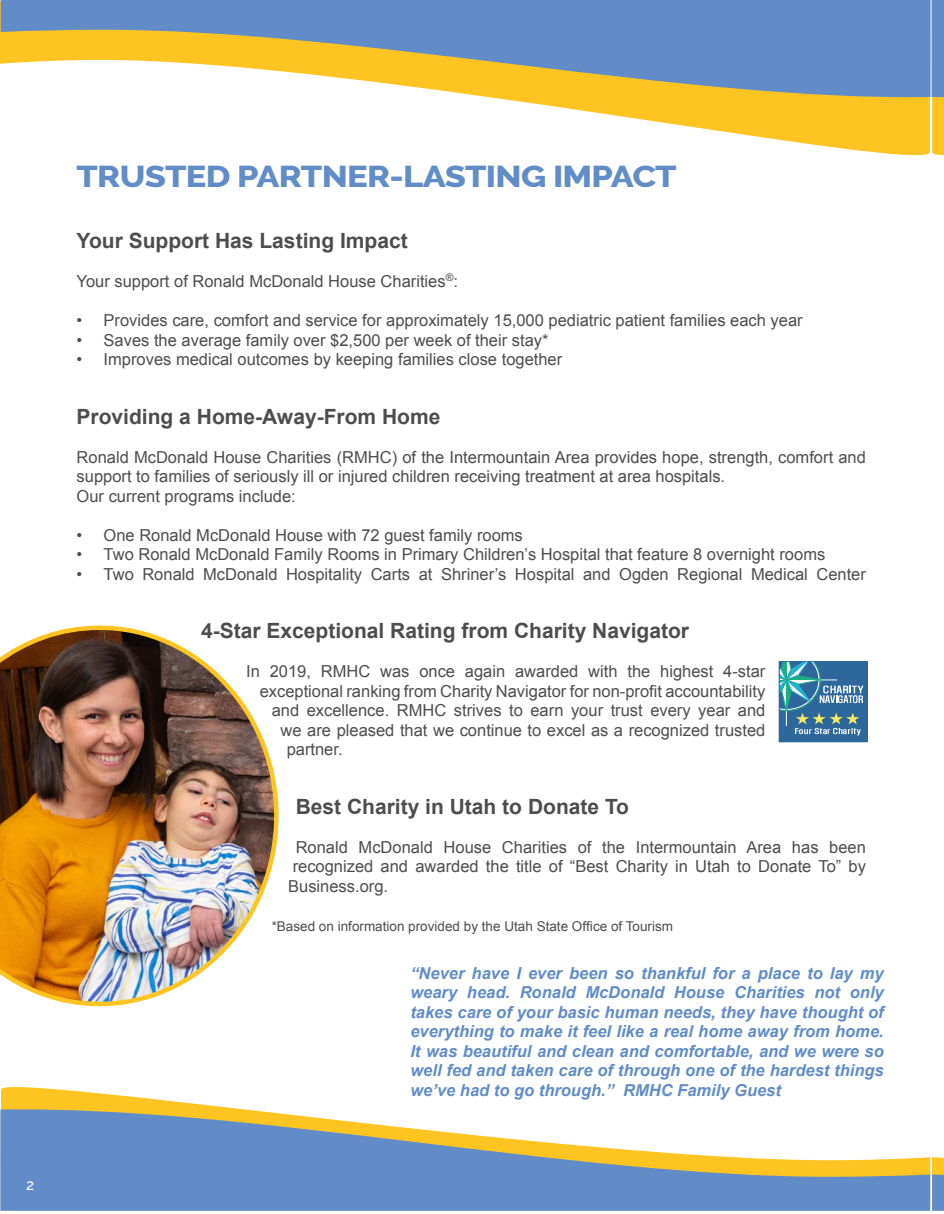
<style>
.page{position:relative;width:944px;height:1214px;background:#fff}
.page>*{position:absolute;margin:0;border:0;box-sizing:border-box;transform-origin:0 0}
.t1{font:800 30px "Raleway";letter-spacing:-.02em;color:#628cc8;scale:1.15 1}
.t2{font:700 21px "Arial";color:#4d4d4d}
.t3{font:16.5px/19.5px "Arial";color:#4d4d4d}
.t4{font:italic 700 16.5px/19.5px "Arial";color:#628cc8;text-align:justify}
.t5{font:500 15px "Raleway";color:#fff}
.t6{font:13.5px "Arial";color:#4d4d4d}
</style>
<div class="page">
<div style="left:779px;top:680px;width:88px;height:62px;background:#2e679b"></div>
<div style="left:779px;top:661px;width:88px;height:48px;background:#2e679b"></div>
<svg style="left:781px;top:663px;width:82px;height:72px"></svg>
<div style="left:779px;top:661px;width:88px;height:81px;border:1px solid #2e679b"></div>
<svg style="left:932px;top:1157px;width:12px;height:53px"></svg>
<svg style="left:1px;top:1087px;width:204px;height:18px;fill:#fec422"></svg>
<svg style="left:0;top:1105px;width:930px;height:105px;fill:#628cc8"></svg>
<svg style="left:0;top:1px;width:929px;height:155px"></svg>
<svg style="left:1px;top:0;width:929px;height:101px;fill:#628cc8"></svg>
<svg style="left:931px;top:0;width:13px;height:156px;background:#a1a694"></svg>
<img style="left:0;top:625px;width:279px;height:382px">
<p class="t5" style="left:26px;top:1175px;width:10px">2</p>
<p class="t1" style="left:77px;top:159px;width:523px">TRUSTED PARTNER-LASTING IMPACT</p>
<p class="t2" style="left:77px;top:227px;width:332px">Your Support Has Lasting Impact</p>
<p class="t3" style="left:77px;top:272px;width:383px">Your support of Ronald McDonald House Charities<sup>®</sup>:</p>
<p class="t3" style="left:77px;top:311px;width:727px">• Provides care, comfort and service for approximately 15,000 pediatric patient families each year</p>
<p class="t3" style="left:77px;top:330px;width:473px">• Saves the average family over $2,500 per week of their stay*</p>
<p class="t3" style="left:77px;top:350px;width:487px">• Improves medical outcomes by keeping families close together</p>
<p class="t2" style="left:77px;top:402px;width:365px">Providing a Home-Away-From Home</p>
<p class="t3" style="left:77px;top:447px;width:790px">Ronald McDonald House Charities (RMHC) of the Intermountain Area provides hope, strength, comfort and support to families of seriously ill or injured children receiving treatment at area hospitals.</p>
<p class="t3" style="left:77px;top:486px;width:221px">Our current programs include:</p>
<p class="t3" style="left:77px;top:525px;width:448px">• One Ronald McDonald House with 72 guest family rooms</p>
<p class="t3" style="left:77px;top:545px;width:750px">• Two Ronald McDonald Family Rooms in Primary Children’s Hospital that feature 8 overnight rooms</p>
<p class="t3" style="left:77px;top:564px;width:790px">• Two Ronald McDonald Hospitality Carts at Shriner’s Hospital and Ogden Regional Medical Center</p>
<p class="t2" style="left:201px;top:617px;width:489px">4-Star Exceptional Rating from Charity Navigator</p>
<p class="t3" style="left:246px;top:662px;width:521px">In 2019, RMHC was once again awarded with the highest 4-star</p>
<p class="t3" style="left:260px;top:681px;width:507px">exceptional ranking from Charity Navigator for non-profit accountability</p>
<p class="t3" style="left:272px;top:701px;width:495px">and excellence. RMHC strives to earn your trust every year and</p>
<p class="t3" style="left:281px;top:720px;width:486px">we are pleased that we continue to excel as a recognized trusted</p>
<p class="t3" style="left:287px;top:740px;width:57px">partner.</p>
<p class="t2" style="left:296px;top:792px;width:335px">Best Charity in Utah to Donate To</p>
<p class="t3" style="left:288px;top:837px;width:579px;text-align:justify;text-indent:8px">Ronald McDonald House Charities of the Intermountain Area has been recognized and awarded the title of “Best Charity in Utah to Donate To” by Business.org.</p>
<p class="t6" style="left:272px;top:917px;width:403px">*Based on information provided by the Utah State Office of Tourism</p>
<p class="t4" style="left:410px;top:963px;width:475px">“Never have I ever been so thankful for a place to lay my weary head. Ronald McDonald House Charities not only takes care of your basic human needs, they have thought of everything to make it feel like a real home away from home.<br>It was beautiful and clean and comfortable, and we were so well fed and taken care of through one of the hardest things we’ve had to go through.” RMHC Family Guest</p>
</div>
